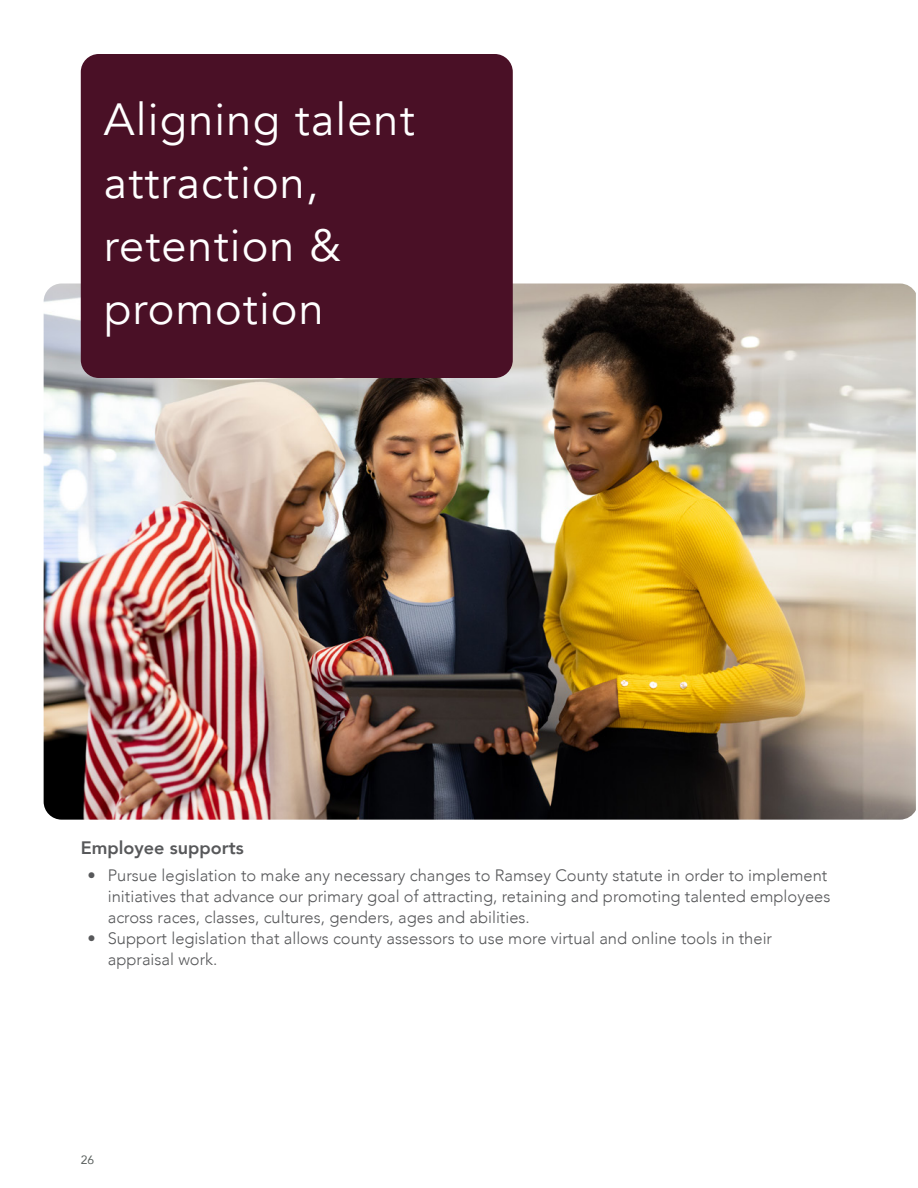
<style>
.page{position:relative;width:918px;height:1188px;background:#fff}
.page>*{position:absolute;margin:0;border:0;box-sizing:border-box;transform-origin:0 0}
.t1{font:45px/63px "Avenir LT Com";letter-spacing:.025em;color:#fff}
.Headlines{font:800 18px "Avenir LT Com";color:#57585a}
.t2{font:300 16.5px/21px "Avenir LT Com";color:#57585a}
.t3{font:12px "Avenir LT Com";color:#5a605e}
</style>
<div class="page">
<img style="left:44px;top:284px;width:872px;height:536px">
<div style="left:81px;top:54px;width:432px;height:324px;background:#4a1026;border-radius:18px"></div>
<p class="t1" style="left:104px;top:89px;width:312px">Aligning talent attraction, retention &amp; promotion</p>
<p class="Headlines" style="left:81px;top:837px;width:164px">Employee supports</p>
<p class="t2" style="left:108px;top:865px;width:724px;text-indent:-20px">• Pursue legislation to make any necessary changes to Ramsey County statute in order to implement initiatives that advance our primary goal of attracting, retaining and promoting talented employees across races, classes, cultures, genders, ages and abilities.</p>
<p class="t2" style="left:108px;top:928px;width:666px;text-indent:-20px">• Support legislation that allows county assessors to use more virtual and online tools in their appraisal work.</p>
<p class="t3" style="left:81px;top:1152px;width:15px">26</p>
</div>
